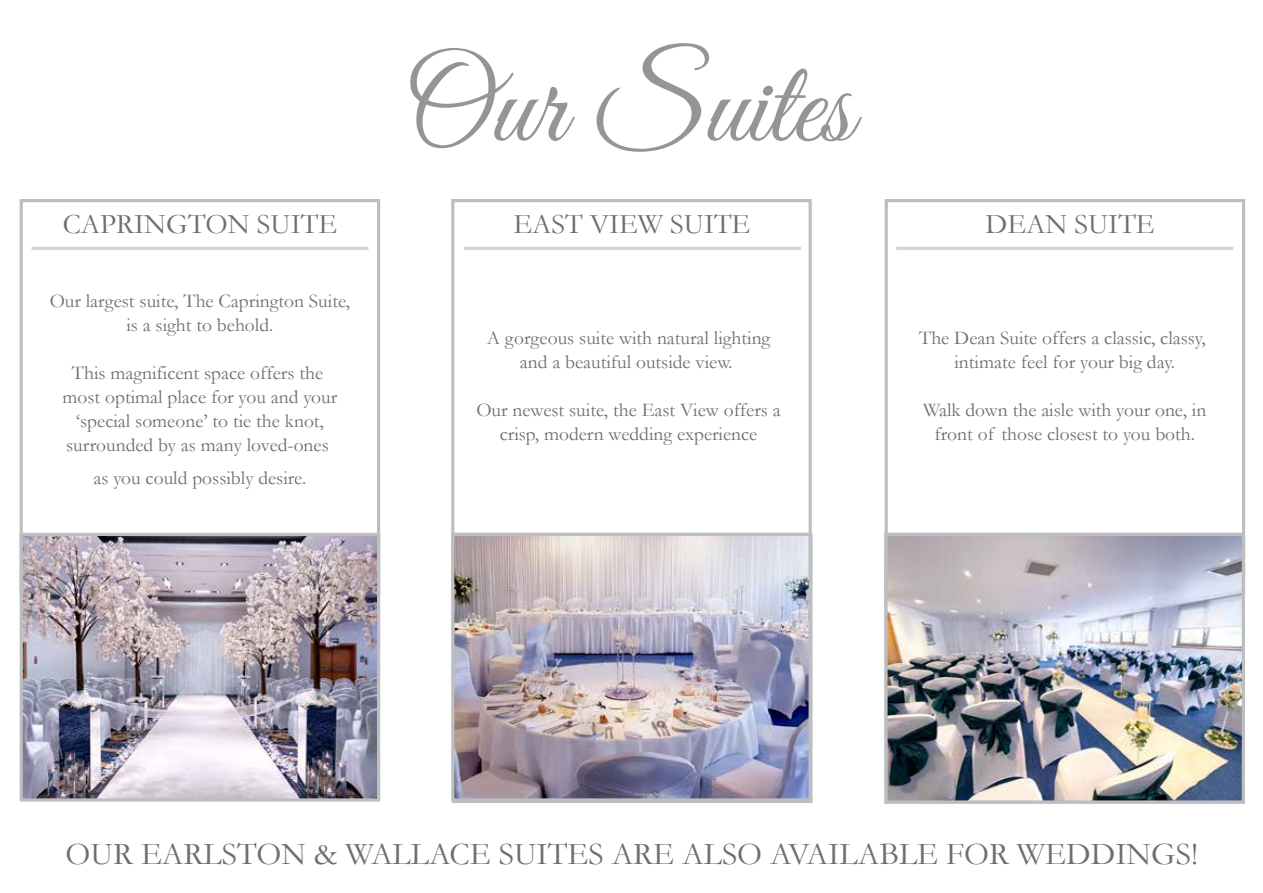
<style>
.page{position:relative;width:1263px;height:893px;background:#fff}
.page>*{position:absolute;margin:0;border:0;box-sizing:border-box;transform-origin:0 0}
.t1{font:120px "Great Vibes";color:#939598}
.t2{font:31.95px "Garamond";color:#6d6e71}
.t3{font:28.5px "Garamond";color:#6d6e71}
.t4{font:19.5px/24px "Garamond";color:#6d6e71;text-align:center}
</style>
<div class="page">
<div style="left:20px;top:199px;width:360px;height:397px;border:3px solid #bcbec0"></div>
<div style="left:451px;top:199px;width:361px;height:397px;border:3px solid #bcbec0"></div>
<div style="left:885px;top:199px;width:360px;height:397px;border:3px solid #bcbec0"></div>
<img style="left:888px;top:537px;width:353px;height:263px">
<hr style="left:31px;top:247px;width:337px;height:3px;background:#d1d3d4">
<hr style="left:464px;top:247px;width:337px;height:3px;background:#d1d3d4">
<hr style="left:896px;top:247px;width:337px;height:3px;background:#d1d3d4">
<div style="left:884px;top:533px;width:361px;height:271px;border:3px solid #bcbec0"></div>
<img style="left:24px;top:537px;width:352px;height:260px">
<div style="left:20px;top:533px;width:360px;height:268px;border:3px solid #bcbec0"></div>
<img style="left:455px;top:537px;width:353px;height:260px">
<div style="left:451px;top:533px;width:361px;height:268px;border:3px solid #bcbec0"></div>
<h3 class="t3" style="left:63px;top:205px;width:276px">CAPRINGTON SUITE</h3>
<p class="t4" style="left:50px;top:289px;width:302px">Our largest suite, The Caprington Suite, is a sight to behold.</p>
<p class="t4" style="left:63px;top:361px;width:276px">This magnificent space offers the most optimal place for you and your ‘special someone’ to tie the knot, surrounded by as many loved-ones</p>
<p class="t4" style="left:93px;top:465px;width:214px">as you could possibly desire.</p>
<h1 class="t1" style="left:404px;top:39px;width:450px">Our Suites</h1>
<h3 class="t3" style="left:513px;top:205px;width:238px">EAST VIEW SUITE</h3>
<p class="t4" style="left:487px;top:325px;width:285px">A gorgeous suite with natural lighting and a beautiful outside view.</p>
<p class="t4" style="left:476px;top:397px;width:306px">Our newest suite, the East View offers a crisp, modern wedding experience</p>
<h3 class="t3" style="left:985px;top:205px;width:171px">DEAN SUITE</h3>
<p class="t4" style="left:919px;top:325px;width:288px">The Dean Suite offers a classic, classy, intimate feel for your big day.</p>
<p class="t4" style="left:923px;top:397px;width:285px">Walk down the aisle with your one, in front of those closest to you both.</p>
<h2 class="t2" style="left:66px;top:832px;width:1134px">OUR EARLSTON &amp; WALLACE SUITES ARE ALSO AVAILABLE FOR WEDDINGS!</h2>
</div>
